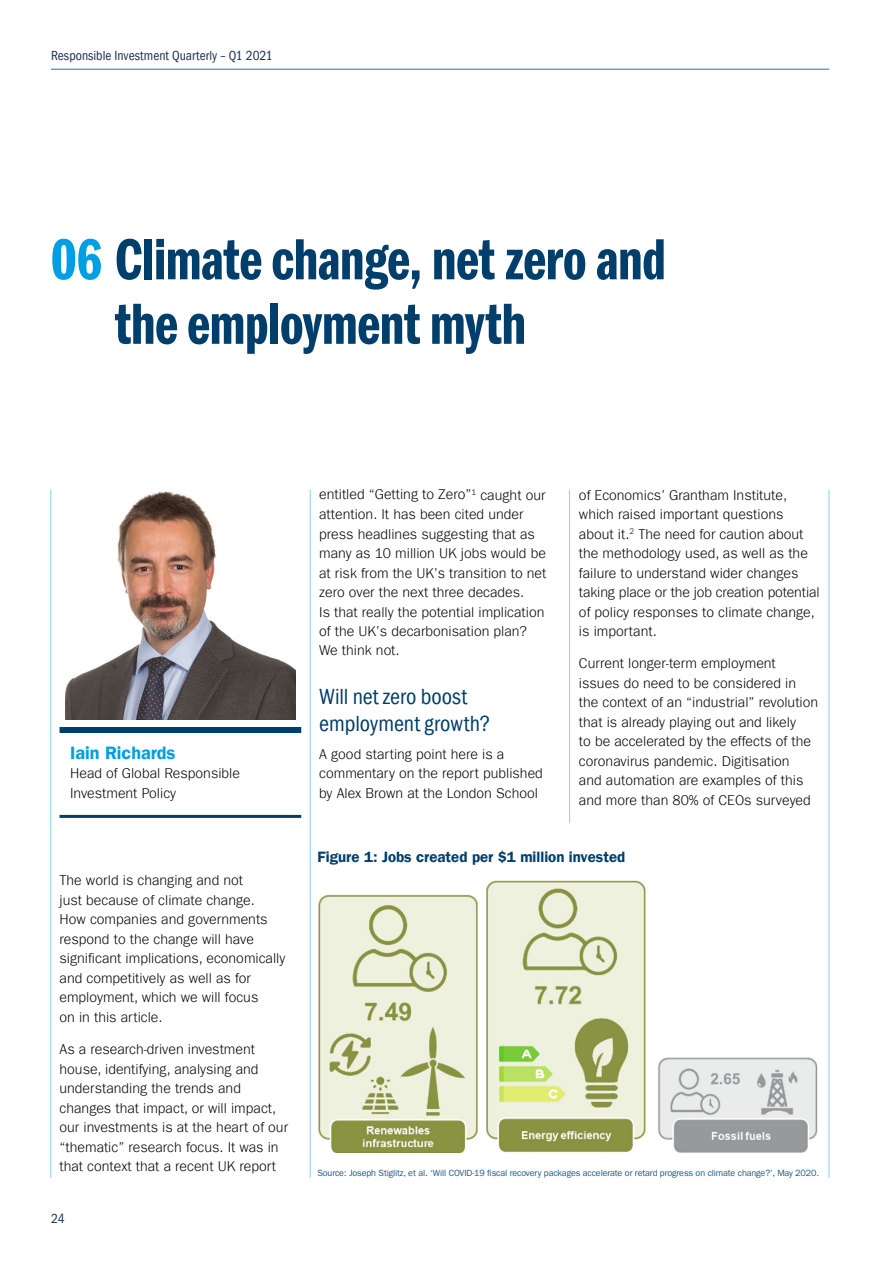
<style>
.page{position:relative;width:893px;height:1263px;background:#fff}
.page>*{position:absolute;margin:0;border:0;box-sizing:border-box;transform-origin:0 0}
.t1{font:60px/64.5px "ITC Frank Gofor Ameriprise Dm Cm";letter-spacing:-.005em;color:#003e6b}
.t2{font:condensed 22.5px/27px "ITC Frank Gofor Ameriprise";color:#003e6b}
.t3{font:18px "ITC Frank Gofor Ameriprise Dm";color:#009fe3}
.t4{font:15px "ITC Frank Gofor Ameriprise Dm";color:#003e6b}
.t5{font:300 14.25px/19.5px "ITC Frank Gofor Ameriprise";color:#000}
.t6{font:condensed 13.5px "ITC Frank Gofor Ameriprise";color:#193152}
.t7{font:9px "ITC Frank Gofor Ameriprise";letter-spacing:-.015em;color:#1c5986}
.s1{color:#009fe3}
</style>
<div class="page">
<hr style="left:51px;top:69px;width:778px;height:1px;background:#3a6994">
<div style="left:60px;top:727px;width:241px;height:6px;background:#003e6b"></div>
<hr style="left:60px;top:815px;width:241px;height:3px;background:#003e6b">
<img style="left:66px;top:491px;width:229px;height:228px">
<img style="left:319px;top:880px;width:499px;height:272px">
<hr style="left:51px;top:490px;width:1px;height:688px;background:#83d0f5">
<hr style="left:310px;top:490px;width:1px;height:688px;background:#83d0f5">
<hr style="left:569px;top:490px;width:1px;height:333px;background:#83d0f5">
<hr style="left:829px;top:490px;width:1px;height:688px;background:#83d0f5">
<p class="t6" style="left:51px;top:48px;width:223px">Responsible Investment Quarterly – Q1 2021</p>
<h1 class="t1" style="left:115px;top:228px;width:553px;text-indent:-64px"><span class="s1">06</span> Climate change, net zero and the employment myth</h1>
<p class="t3" style="left:70px;top:742px;width:107px">Iain Richards</p>
<p class="t5" style="left:70px;top:764px;width:171px">Head of Global Responsible<br>Investment Policy</p>
<p class="t5" style="left:60px;top:871px;width:227px">The world is changing and not<br>just because of climate change.<br>How companies and governments respond to the change will have significant implications, economically and competitively as well as for employment, which we will focus<br>on in this article.</p>
<p class="t5" style="left:60px;top:1040px;width:230px">As a research-driven investment house, identifying, analysing and understanding the trends and changes that impact, or will impact, our investments is at the heart of our “thematic” research focus. It was in that context that a recent UK report</p>
<p class="t6" style="left:51px;top:1211px;width:15px">24</p>
<p class="t5" style="left:319px;top:485px;width:229px">entitled “Getting to Zero”<sup>1</sup> caught our attention. It has been cited under press headlines suggesting that as many as 10 million UK jobs would be at risk from the UK’s transition to net zero over the next three decades.<br>Is that really the potential implication of the UK’s decarbonisation plan?<br>We think not.</p>
<h2 class="t2" style="left:319px;top:683px;width:173px">Will net zero boost employment growth?</h2>
<p class="t5" style="left:319px;top:744px;width:225px">A good starting point here is a commentary on the report published by Alex Brown at the London School</p>
<p class="t5" style="left:579px;top:485px;width:242px">of Economics’ Grantham Institute, which raised important questions about it.<sup>2</sup> The need for caution about the methodology used, as well as the failure to understand wider changes taking place or the job creation potential of policy responses to climate change, is important.</p>
<p class="t5" style="left:579px;top:654px;width:241px">Current longer-term employment issues do need to be considered in the context of an “industrial” revolution that is already playing out and likely<br>to be accelerated by the effects of the coronavirus pandemic. Digitisation<br>and automation are examples of this and more than 80% of CEOs surveyed</p>
<p class="t4" style="left:317px;top:847px;width:309px">Figure 1: Jobs created per $1 million invested</p>
<p class="t7" style="left:317px;top:1168px;width:503px">Source: Joseph Stiglitz, et al. ‘Will COVID-19 fiscal recovery packages accelerate or retard progress on climate change?’, May 2020.</p>
</div>
